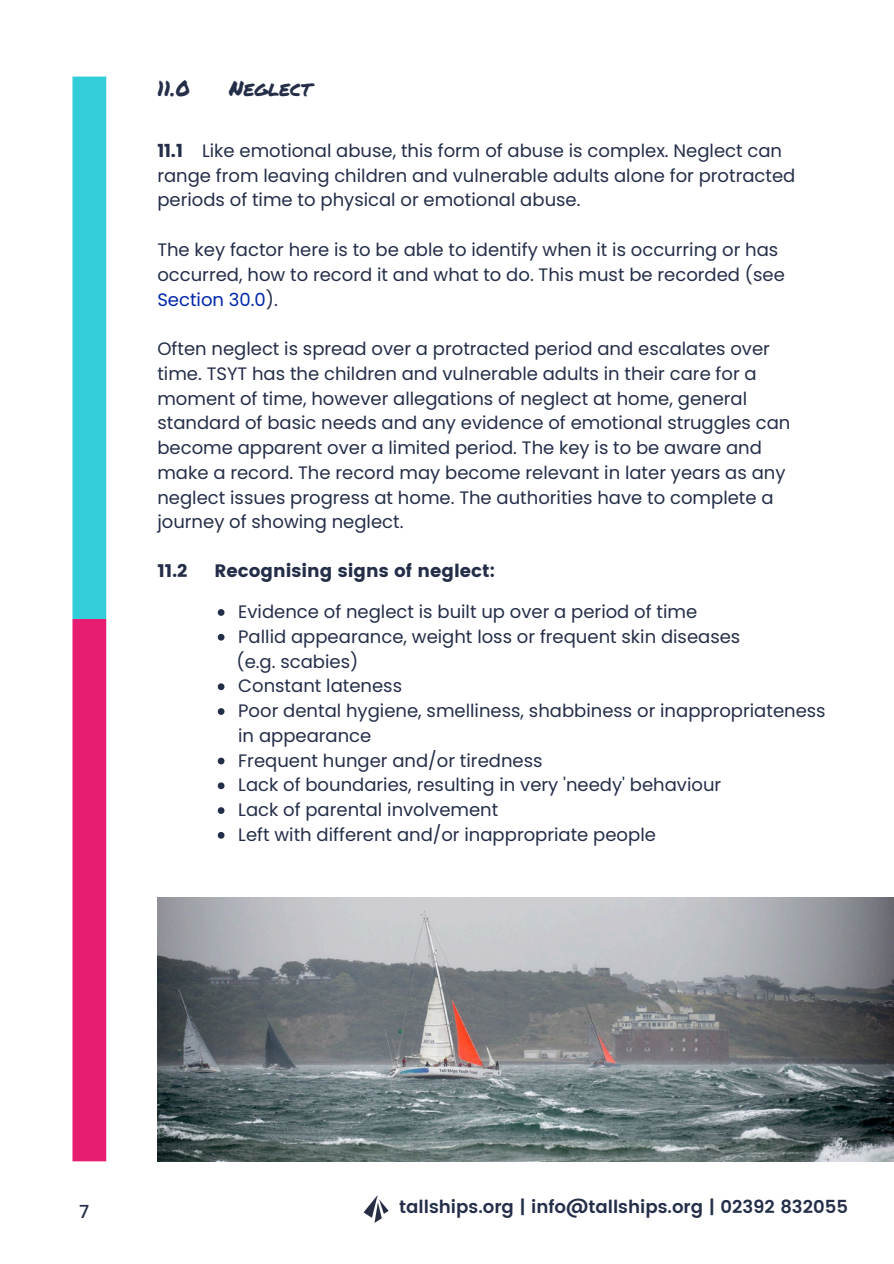
<style>
.page{position:relative;width:894px;height:1264px;background:#fff}
.page>*{position:absolute;margin:0;border:0;box-sizing:border-box;transform-origin:0 0}
.t1{font:21px "Permanent Marker";color:#242e49}
.t2{font:18px/24.8px "Poppins";color:#242e49}
.t3{font:600 18px "Poppins";color:#242e49}
.t4{font:18px "Poppins";color:#242e49}
.t5{font:500 18px "Poppins";color:#242e49}
.s1{font-weight:700}
.s2{color:#0026a9}
</style>
<div class="page">
<div style="left:72px;top:619px;width:34px;height:542px;background:#e71d72"></div>
<div style="left:72px;top:77px;width:34px;height:542px;background:#31cdd9"></div>
<img style="left:363px;top:1195px;width:26px;height:28px">
<img style="left:157px;top:897px;width:736px;height:264px">
<svg style="left:218px;top:609px;width:6px;height:7px"></svg>
<svg style="left:218px;top:634px;width:6px;height:6px"></svg>
<svg style="left:218px;top:683px;width:6px;height:7px"></svg>
<svg style="left:218px;top:708px;width:6px;height:7px"></svg>
<svg style="left:218px;top:757px;width:6px;height:7px"></svg>
<svg style="left:218px;top:782px;width:6px;height:7px"></svg>
<svg style="left:218px;top:807px;width:6px;height:7px"></svg>
<svg style="left:218px;top:832px;width:6px;height:6px"></svg>
<p class="t1" style="left:157px;top:73px;width:34px">11.0</p>
<p class="t1" style="left:229px;top:73px;width:83px">Neglect</p>
<p class="t2" style="left:157px;top:138px;width:639px"><span class="s1">11.1</span> Like emotional abuse, this form of abuse is complex. Neglect can range from leaving children and vulnerable adults alone for protracted periods of time to physical or emotional abuse.</p>
<p class="t2" style="left:157px;top:237px;width:628px">The key factor here is to be able to identify when it is occurring or has occurred, how to record it and what to do. This must be recorded (see<br><span class="s2">Section 30.0</span>).</p>
<p class="t2" style="left:157px;top:336px;width:634px">Often neglect is spread over a protracted period and escalates over time. TSYT has the children and vulnerable adults in their care for a moment of time, however allegations of neglect at home, general standard of basic needs and any evidence of emotional struggles can become apparent over a limited period. The key is to be aware and make a record. The record may become relevant in later years as any neglect issues progress at home. The authorities have to complete a journey of showing neglect.</p>
<p class="t4" style="left:157px;top:560px;width:32px">11.2</p>
<p class="t4" style="left:214px;top:560px;width:282px">Recognising signs of neglect:</p>
<p class="t2" style="left:238px;top:599px;width:460px">Evidence of neglect is built up over a period of time</p>
<p class="t2" style="left:238px;top:624px;width:503px">Pallid appearance, weight loss or frequent skin diseases</p>
<h1 class="t2" style="left:236px;top:649px;width:123px">(e.g. scabies)</h1>
<p class="t2" style="left:238px;top:673px;width:165px">Constant lateness</p>
<p class="t2" style="left:238px;top:698px;width:588px">Poor dental hygiene, smelliness, shabbiness or inappropriateness in appearance</p>
<p class="t2" style="left:238px;top:748px;width:306px">Frequent hunger and/or tiredness</p>
<h2 class="t2" style="left:238px;top:772px;width:484px">Lack of boundaries, resulting in very 'needy' behaviour</h2>
<p class="t2" style="left:238px;top:797px;width:261px">Lack of parental involvement</p>
<p class="t2" style="left:238px;top:822px;width:419px">Left with different and/or inappropriate people</p>
<p class="t5" style="left:79px;top:1200px;width:12px">7</p>
<p class="t3" style="left:399px;top:1196px;width:450px">tallships.org | info@tallships.org | 02392 832055</p>
</div>
